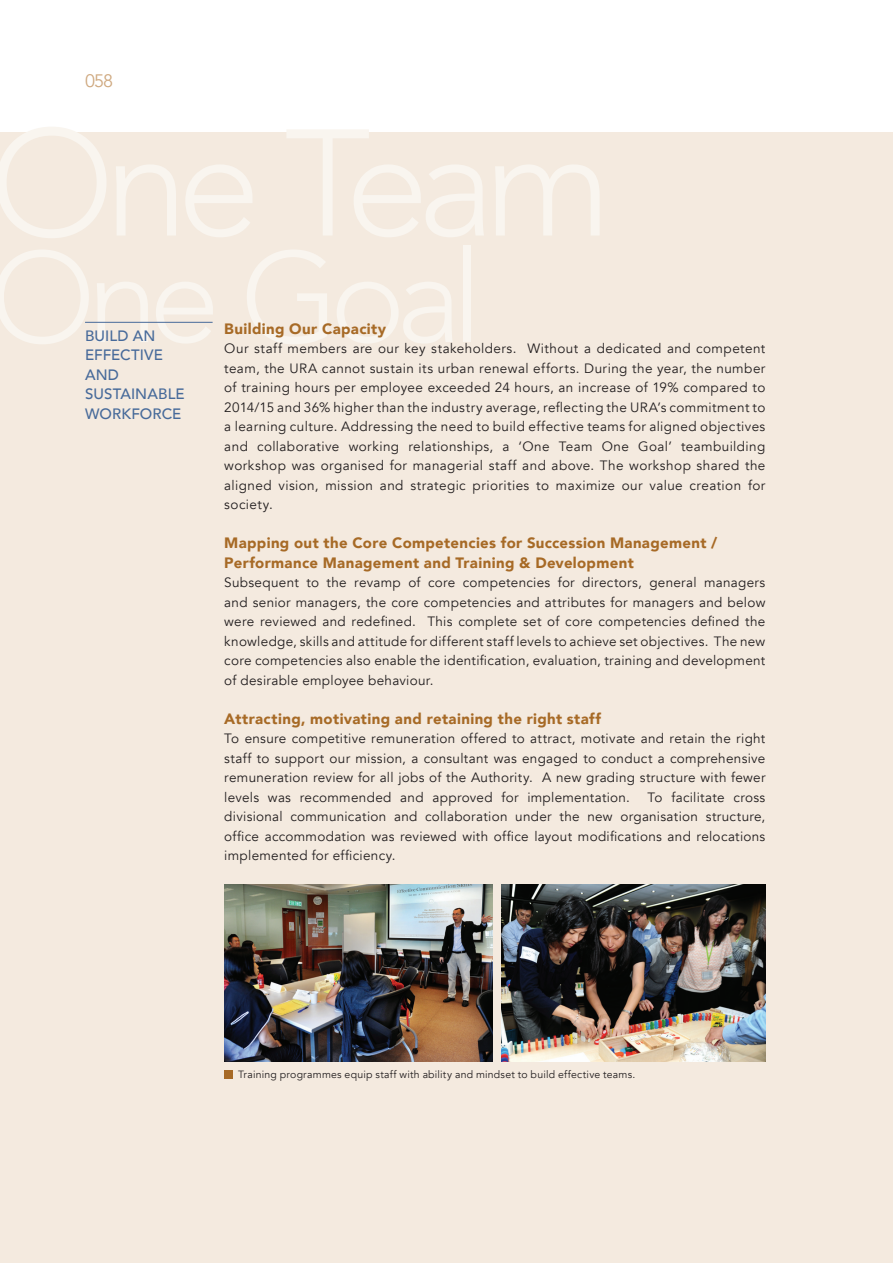
<style>
.page{position:relative;width:893px;height:1263px;background:#f4eadf}
.page>*{position:absolute;margin:0;border:0;box-sizing:border-box;transform-origin:0 0}
.t1{font:18px "Avenir";color:#cfa980}
.t2{font:900 15px/19.5px "Avenir";letter-spacing:.025em;color:#a76a26}
.t3{font:500 15px/19.5px "Avenir";letter-spacing:.005em;color:#476a9a}
.t4{font:13.5px/19.5px "Avenir";letter-spacing:.02em;color:#231f20;text-align:justify}
.t5{font:10.5px "Avenir";letter-spacing:.02em;color:#231f20}
</style>
<div class="page">
<div style="left:0;top:0;width:893px;height:132px;background:#fff"></div>
<hr style="left:85px;top:322px;width:128px;height:1px;background:#476a9a">
<div style="left:224px;top:1070px;width:9px;height:8px;background:#a76a26"></div>
<img style="left:501px;top:885px;width:264px;height:177px">
<img style="left:224px;top:885px;width:269px;height:177px">
<h1 class="t1" style="left:85px;top:70px;width:30px">058</h1>
<p class="t3" style="left:85px;top:325px;width:101px">BUILD AN<br>EFFECTIVE<br>AND<br>SUSTAINABLE<br>WORKFORCE</p>
<p class="t2" style="left:224px;top:319px;width:163px">Building Our Capacity</p>
<p class="t4" style="left:224px;top:339px;width:543px">Our staff members are our key stakeholders. Without a dedicated and competent team, the URA cannot sustain its urban renewal efforts. During the year, the number of training hours per employee exceeded 24 hours, an increase of 19% compared to 2014/15 and 36% higher than the industry average, reflecting the URA’s commitment to a learning culture. Addressing the need to build effective teams for aligned objectives and collaborative working relationships, a ‘One Team One Goal’ teambuilding workshop was organised for managerial staff and above. The workshop shared the aligned vision, mission and strategic priorities to maximize our value creation for society.</p>
<p class="t2" style="left:224px;top:533px;width:494px">Mapping out the Core Competencies for Succession Management /<br>Performance Management and Training &amp; Development</p>
<p class="t4" style="left:224px;top:573px;width:543px">Subsequent to the revamp of core competencies for directors, general managers and senior managers, the core competencies and attributes for managers and below were reviewed and redefined. This complete set of core competencies defined the knowledge, skills and attitude for different staff levels to achieve set objectives. The new core competencies also enable the identification, evaluation, training and development of desirable employee behaviour.</p>
<p class="t2" style="left:224px;top:709px;width:378px">Attracting, motivating and retaining the right staff</p>
<p class="t4" style="left:224px;top:729px;width:543px">To ensure competitive remuneration offered to attract, motivate and retain the right staff to support our mission, a consultant was engaged to conduct a comprehensive remuneration review for all jobs of the Authority. A new grading structure with fewer levels was recommended and approved for implementation.</p>
<p class="t4" style="left:224px;top:788px;width:543px;text-indent:423px">To facilitate cross divisional communication and collaboration under the new organisation structure, office accommodation was reviewed with office layout modifications and relocations implemented for efficiency.</p>
<p class="t5" style="left:238px;top:1068px;width:399px">Training programmes equip staff with ability and mindset to build effective teams.</p>
</div>
